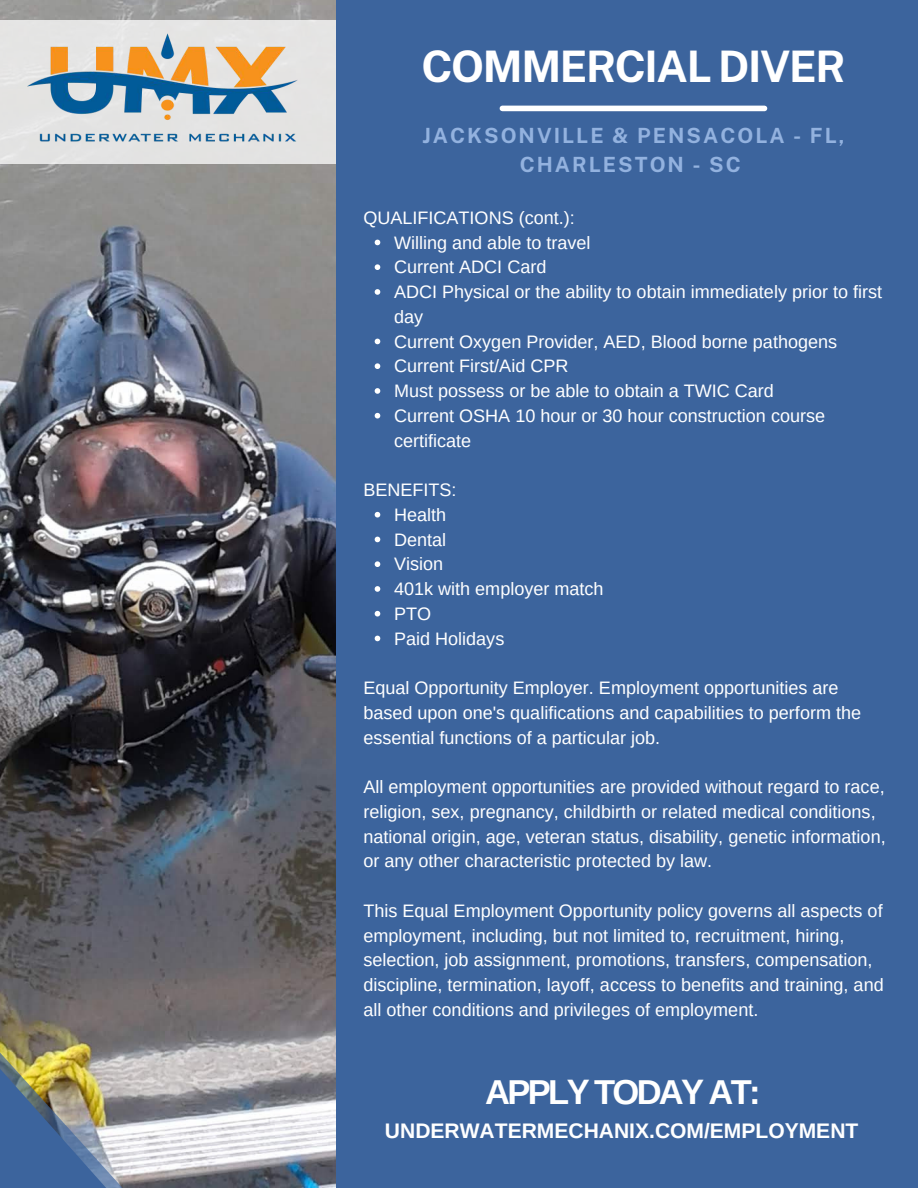
<style>
.page{position:relative;width:918px;height:1188px;background:#3c649d}
.page>*{position:absolute;margin:0;border:0;box-sizing:border-box;transform-origin:0 0}
.t1{font:700 43.5px "Public Sans";letter-spacing:-.035em;color:#fff}
.t2{font:700 34.5px "Arimo";letter-spacing:-.075em;color:#fff}
.t3{font:700 21px/29.2px "Public Sans";letter-spacing:.095em;color:#93b2df;text-align:center}
.t4{font:700 21px "Arimo";color:#fff}
.t5{font:18px/24.8px "Arimo";color:#fff}
</style>
<div class="page">
<img style="left:0;top:0;width:335px;height:1188px">
<div style="left:0;top:20px;width:336px;height:144px;background:#e4e3e3"></div>
<svg style="left:375px;top:240px;width:5px;height:5px"></svg>
<svg style="left:375px;top:264px;width:5px;height:6px"></svg>
<svg style="left:375px;top:289px;width:5px;height:6px"></svg>
<svg style="left:375px;top:339px;width:5px;height:5px"></svg>
<svg style="left:375px;top:363px;width:5px;height:6px"></svg>
<svg style="left:375px;top:388px;width:5px;height:6px"></svg>
<svg style="left:375px;top:413px;width:5px;height:6px"></svg>
<svg style="left:375px;top:512px;width:5px;height:6px"></svg>
<svg style="left:375px;top:537px;width:5px;height:5px"></svg>
<svg style="left:375px;top:561px;width:5px;height:6px"></svg>
<svg style="left:375px;top:586px;width:5px;height:6px"></svg>
<svg style="left:375px;top:611px;width:5px;height:6px"></svg>
<svg style="left:375px;top:636px;width:5px;height:5px"></svg>
<img style="left:0;top:1006px;width:222px;height:182px">
<div style="left:502px;top:106px;width:263px;height:5px;background:#fff"></div>
<img style="left:24px;top:21px;width:274px;height:121px">
<h1 class="t1" style="left:421px;top:35px;width:426px">COMMERCIAL DIVER</h1>
<p class="t3" style="left:422px;top:119px;width:424px">JACKSONVILLE &amp; PENSACOLA - FL,<br>CHARLESTON - SC</p>
<p class="t5" style="left:363px;top:205px;width:213px">QUALIFICATIONS (cont.):</p>
<p class="t5" style="left:394px;top:230px;width:490px">Willing and able to travel<br>Current ADCI Card<br>ADCI Physical or the ability to obtain immediately prior to first day<br>Current Oxygen Provider, AED, Blood borne pathogens<br>Current First/Aid CPR<br>Must possess or be able to obtain a TWIC Card<br>Current OSHA 10 hour or 30 hour construction course certificate</p>
<p class="t5" style="left:394px;top:478px;width:211px;text-indent:-31px">BENEFITS:<br>Health<br>Dental<br>Vision<br>401k with employer match<br>PTO<br>Paid Holidays</p>
<p class="t5" style="left:363px;top:676px;width:499px">Equal Opportunity Employer. Employment opportunities are based upon one's qualifications and capabilities to perform the essential functions of a particular job.</p>
<p class="t5" style="left:363px;top:775px;width:524px">All employment opportunities are provided without regard to race, religion, sex, pregnancy, childbirth or related medical conditions, national origin, age, veteran status, disability, genetic information, or any other characteristic protected by law.</p>
<p class="t5" style="left:363px;top:898px;width:522px">This Equal Employment Opportunity policy governs all aspects of employment, including, but not limited to, recruitment, hiring, selection, job assignment, promotions, transfers, compensation, discipline, termination, layoff, access to benefits and training, and all other conditions and privileges of employment.</p>
<h2 class="t2" style="left:485px;top:1068px;width:277px">APPLY TODAY AT:</h2>
<p class="t4" style="left:385px;top:1116px;width:475px">UNDERWATERMECHANIX.COM/EMPLOYMENT</p>
</div>
